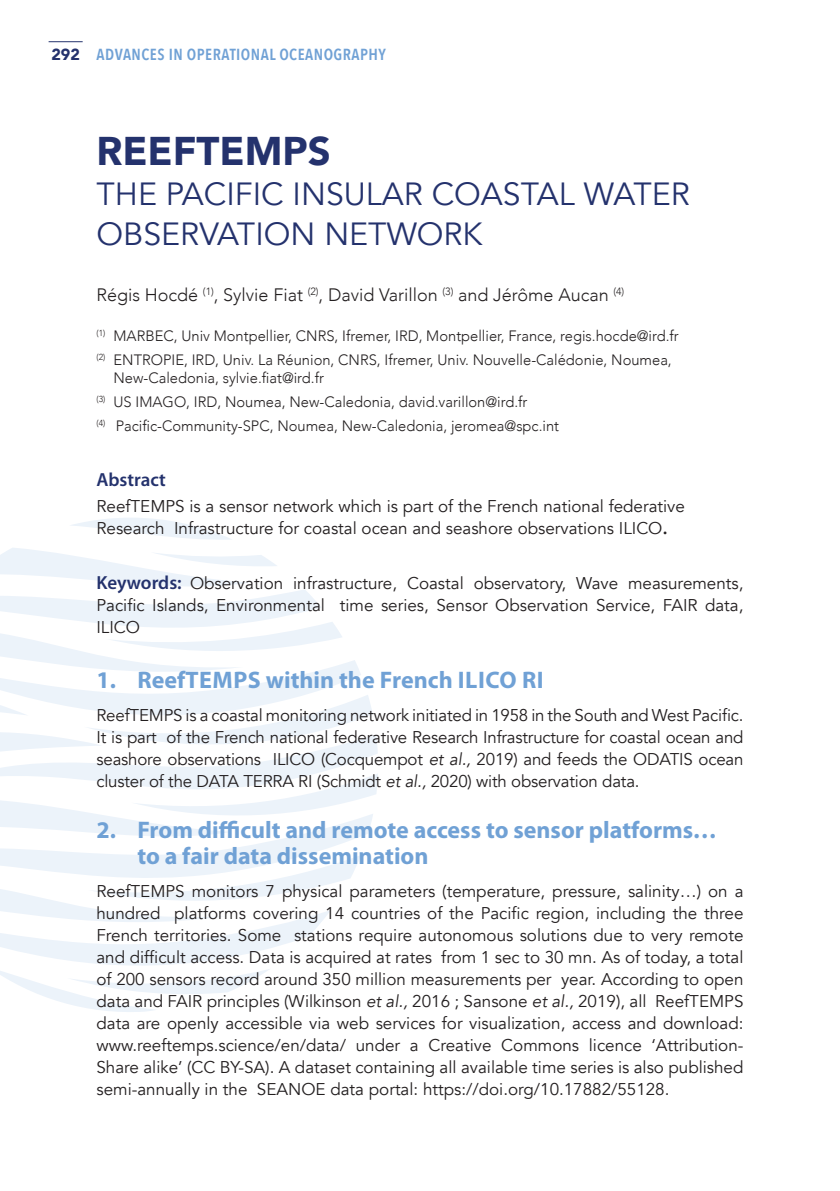
<style>
.page{position:relative;width:840px;height:1191px;background:#fff}
.page>*{position:absolute;margin:0;border:0;box-sizing:border-box;transform-origin:0 0}
.t1{font:900 40px "Avenir";color:#24326d}
.t2{font:32px/40px "Avenir";color:#24326d}
.t3{font:700 24px/26px "Myriad Pro";color:#70a1d5}
.t4{font:600 19px "Myriad Pro";color:#24326d}
.t5{font:300 18px "Avenir";color:#231f20}
.t6{font:17px/22px "Avenir";color:#231f20;text-align:justify}
.t7{font:600 16px "Avenir Next Condensed";letter-spacing:.03em;color:#70a1d5}
.t8{font:300 15px/24px "Avenir";color:#231f20}
.s1{font-family:"Avenir";font-weight:900;color:#24326d}
.s2{font-family:"Minion Pro";font-size:24px}
.s3{font-family:"Myriad Pro";font-weight:600;font-size:19px;color:#24326d}
.s4{font-style:italic}
</style>
<div class="page">
<hr style="left:49px;top:41px;width:34px;height:1px;background:#24326d">
<svg style="left:0;top:840px;width:361px;height:172px"></svg>
<svg style="left:0;top:518px;width:378px;height:322px"></svg>
<p class="t7" style="left:51px;top:41px;width:336px"><span class="s1">292</span> ADVANCES IN OPERATIONAL OCEANOGRAPHY</p>
<h1 class="t1" style="left:96px;top:117px;width:236px">REEFTEMPS</h1>
<h2 class="t2" style="left:96px;top:174px;width:594px">THE PACIFIC INSULAR COASTAL WATER<br>OBSERVATION NETWORK</h2>
<p class="t5" style="left:96px;top:284px;width:529px">Régis Hocdé <sup>(1)</sup>, Sylvie Fiat <sup>(2)</sup>, David Varillon <sup>(3)</sup> and Jérôme Aucan <sup>(4)</sup></p>
<p class="t8" style="left:96px;top:324px;width:583px"><sup>(1)</sup> MARBEC, Univ Montpellier, CNRS, Ifremer, IRD, Montpellier, France, regis.hocde@ird.fr <sup>(2)</sup> ENTROPIE, IRD, Univ. La Réunion, CNRS, Ifremer, Univ. Nouvelle-Calédonie, Noumea,</p>
<p class="t8" style="left:96px;top:366px;width:464px;text-indent:17px">New-Caledonia, sylvie.fiat@ird.fr<br><sup>(3)</sup> US IMAGO, IRD, Noumea, New-Caledonia, david.varillon@ird.fr<br><sup>(4)</sup> Pacific-Community-SPC, Noumea, New-Caledonia, jeromea@spc.int</p>
<p class="t4" style="left:96px;top:468px;width:71px">Abstract</p>
<p class="t6" style="left:96px;top:495px;width:589px">ReefTEMPS is a sensor network which is part of the French national federative<br>Research Infrastructure for coastal ocean and seashore observations ILICO<span class="s2">.</span></p>
<p class="t6" style="left:96px;top:572px;width:648px"><span class="s3">Keywords:</span> Observation infrastructure, Coastal observatory, Wave measurements, Pacific Islands, Environmental time series, Sensor Observation Service, FAIR data, ILICO</p>
<h3 class="t3" style="left:96px;top:666px;width:448px">1. ReefTEMPS within the French ILICO RI</h3>
<p class="t6" style="left:96px;top:704px;width:648px">ReefTEMPS is a coastal monitoring network initiated in 1958 in the South and West Pacific.<br>It is part of the French national federative Research Infrastructure for coastal ocean and seashore observations ILICO (Cocquempot <span class="s4">et al.,</span> 2019) and feeds the ODATIS ocean cluster of the DATA TERRA RI (Schmidt <span class="s4">et al.,</span> 2020) with observation data.</p>
<h3 class="t3" style="left:137px;top:816px;width:581px;text-indent:-41px">2. From difficult and remote access to sensor platforms… to a fair data dissemination</h3>
<p class="t6" style="left:96px;top:880px;width:648px">ReefTEMPS monitors 7 physical parameters (temperature, pressure, salinity…) on a hundred platforms covering 14 countries of the Pacific region, including the three French territories. Some stations require autonomous solutions due to very remote and difficult access. Data is acquired at rates from 1 sec to 30 mn. As of today, a total of 200 sensors record around 350 million measurements per year. According to open data and FAIR principles (Wilkinson <span class="s4">et al.,</span> 2016 ; Sansone <span class="s4">et al.,</span> 2019), all ReefTEMPS data are openly accessible via web services for visualization, access and download: www.reeftemps.science/en/data/ under a Creative Commons licence ‘Attribution-Share alike’ (CC BY-SA). A dataset containing all available time series is also published semi-annually in the SEANOE data portal: https://doi.org/10.17882/55128.</p>
</div>
